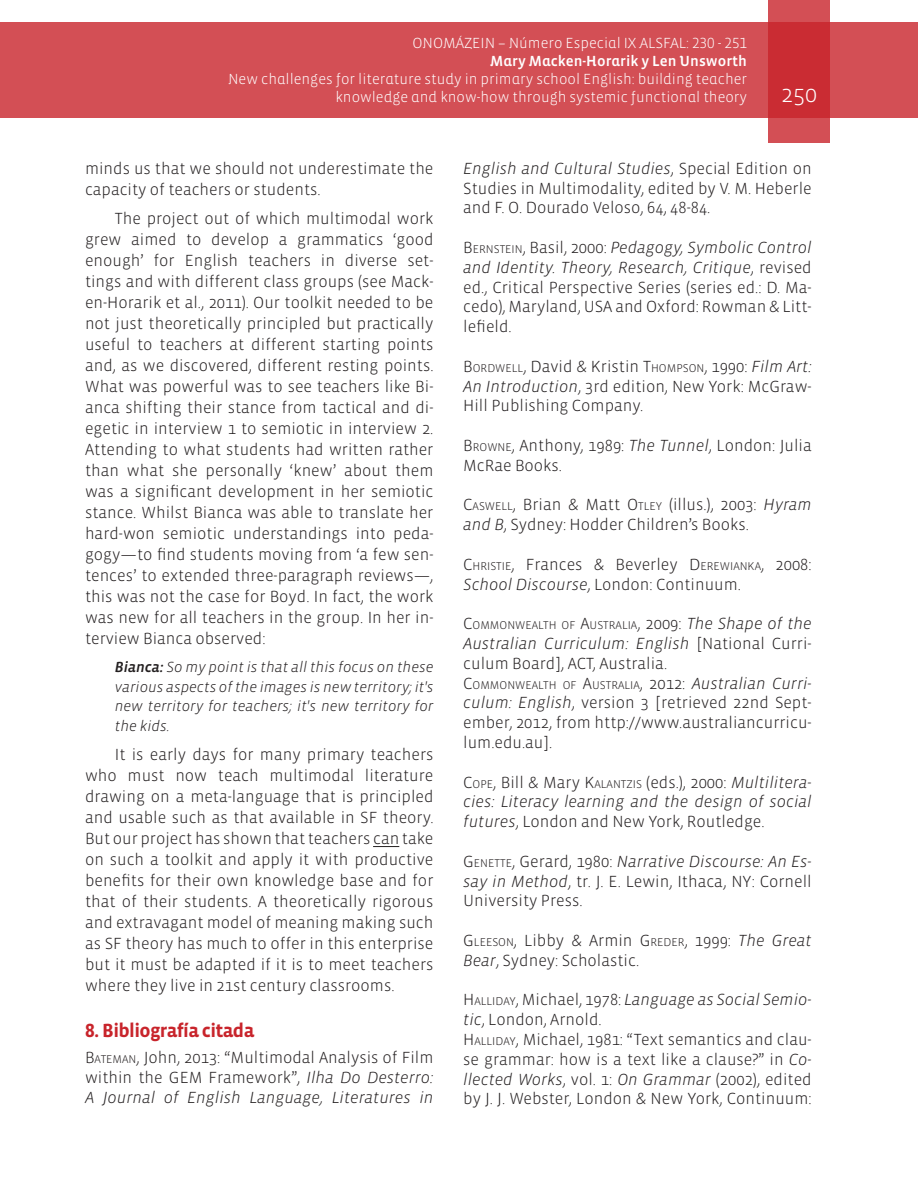
<style>
.page{position:relative;width:918px;height:1188px;background:#fff}
.page>*{position:absolute;margin:0;border:0;box-sizing:border-box;transform-origin:0 0}
.t1{font:300 24px "Vista Sans";color:#fff}
.t2{font:700 19.5px "Vista Sans";letter-spacing:-.03em;color:#c8242b}
.Textos{font:300 16.5px/21px "Vista Sans";color:#231f20;text-align:justify}
.t3{font:italic 300 16.5px/19.8px "Vista Sans";color:#231f20;text-align:justify}
.t4{font:300 15px/18px "Vista Sans Alt";color:#fff;text-align:right}
.Textos-2{font:italic 300 15px/19.5px "Vista Sans";color:#231f20;text-align:justify}
.t5{font:15px "Vista Sans Alt Med";color:#fff}
.t6{font:300 11.55px "Vista Sans";color:#231f20}
.s1{font-family:"Vista Sans Med";font-weight:400}
.s2{font-style:inherit}
.s3{font-size:11.55px}
.s4{font-style:italic}
.s5{font-size:16.5px}
.s6{font-style:italic;font-size:16.5px}
.s7{font-style:normal}
.s8{font-style:normal;font-size:11.55px}
</style>
<div class="page">
<div style="left:0;top:23px;width:918px;height:95px;background:#d34f55"></div>
<svg style="left:768px;top:0;width:62px;height:143px;background:#cc373e"></svg>
<svg style="left:373px;top:846px;width:26px;height:1px"></svg>
<p class="t4" style="left:412px;top:35px;width:336px">ONOMÁZEIN – Número Especial IX ALSFAL: 230 - 251</p>
<p class="t5" style="left:490px;top:54px;width:258px">Mary Macken-Horarik y Len Unsworth</p>
<p class="t4" style="left:228px;top:71px;width:520px">New challenges for literature study in primary school English: building teacher knowledge and know-how through systemic functional theory</p>
<h1 class="t1" style="left:781px;top:82px;width:37px">250</h1>
<p class="Textos" style="left:85px;top:158px;width:350px">minds us that we should not underestimate the capacity of teachers or students.</p>
<p class="Textos" style="left:85px;top:209px;width:350px;text-indent:30px">The project out of which multimodal work grew aimed to develop a grammatics ‘good enough’ for English teachers in diverse set&shy;tings and with different class groups (see Mack&shy;en-Horarik et al., 2011). Our toolkit needed to be not just theoretically principled but practically useful to teachers at different starting points and, as we discovered, different resting points.<br>What was powerful was to see teachers like Bi&shy;anca shifting their stance from tactical and di&shy;egetic in interview 1 to semiotic in interview 2.<br>Attending to what students had written rather than what she personally ‘knew’ about them was a significant development in her semiotic stance. Whilst Bianca was able to translate her hard-won semiotic understandings into peda&shy;gogy—to find students moving from ‘a few sen&shy;tences’ to extended three-paragraph reviews—, this was not the case for Boyd. In fact, the work was new for all teachers in the group. In her in&shy;terview Bianca observed:</p>
<p class="Textos-2" style="left:115px;top:658px;width:320px"><span class="s1">Bianca:</span> So my point is that all this focus on these various aspects of the images is new territory; it's new territory for teachers; it's new territory for the kids.</p>
<p class="Textos" style="left:85px;top:745px;width:350px;text-indent:30px">It is early days for many primary teachers who must now teach multimodal literature drawing on a meta-language that is principled and usable such as that available in SF theory.<br>But our project has shown that teachers can take on such a toolkit and apply it with productive benefits for their own knowledge base and for that of their students. A theoretically rigorous and extravagant model of meaning making such as SF theory has much to offer in this enterprise but it must be adapted if it is to meet teachers where they live in 21st century classrooms.</p>
<p class="t2" style="left:85px;top:1021px;width:171px">8. Bibliografía citada</p>
<p class="Textos" style="left:85px;top:1048px;width:350px;line-height:19.8px"><span class="s2">B</span><span class="s3">ATEMAN</span>, John, 2013: “Multimodal Analysis of Film within the GEM Framework”, <span class="s4">Ilha Do Desterro:<br>A Journal of English Language, Literatures in</span></p>
<p class="Textos" style="left:463px;top:159px;width:350px;line-height:19.8px"><span class="s4">English and Cultural Studies</span>, Special Edition on Studies in Multimodality, edited by V. M. Heberle and F. O. Dourado Veloso, 64, 48-84.</p>
<p class="Textos" style="left:463px;top:238px;width:350px;line-height:19.8px"><span class="s2">B</span><span class="s3">ERNSTEIN</span>, Basil, 2000: <span class="s4">Pedagogy, Symbolic Control and Identity. Theory, Research, Critique</span>, revised ed., Critical Perspective Series (series ed.: D. Ma&shy;cedo), Maryland, USA and Oxford: Rowman &amp; Litt&shy;lefield.</p>
<p class="Textos" style="left:463px;top:357px;width:350px;line-height:19.8px"><span class="s2">B</span><span class="s3">ORDWELL</span><span class="s2">,</span> David &amp; Kristin <span class="s2">T</span><span class="s3">HOMPSON</span>, 1990: <span class="s4">Film Art:<br>An Introduction</span>, 3rd edition, New York: McGraw-Hill Publishing Company.</p>
<p class="Textos" style="left:463px;top:436px;width:350px;line-height:19.8px"><span class="s2">B</span><span class="s3">ROWNE</span>, Anthony, 1989: <span class="s4">The Tunnel</span>, London: Julia<br>McRae Books.</p>
<p class="Textos" style="left:463px;top:495px;width:350px;line-height:19.8px"><span class="s2">C</span><span class="s3">ASWELL</span>, Brian &amp; Matt <span class="s2">O</span><span class="s3">TLEY</span> (illus.), 2003: <span class="s4">Hyram and B</span>, Sydney: Hodder Children’s Books.</p>
<p class="Textos" style="left:463px;top:555px;width:350px;line-height:19.8px"><span class="s2">C</span><span class="s3">HRISTIE</span>, Frances &amp; Beverley <span class="s2">D</span> <span class="s3">EREWIANKA</span>, 2008:<br><span class="s4">School Discourse</span>, London: Continuum.</p>
<p class="t6" style="left:463px;top:619px;width:350px"><span class="s5">C</span>OMMONWEALTH OF <span class="s5">A</span>USTRALIA<span class="s5">, 2009:</span> <span class="s6">The Shape of the</span></p>
<p class="Textos" style="left:463px;top:634px;width:350px;line-height:19.8px"><span class="s4">Australian Curriculum: English</span> [National Curri&shy;culum Board], ACT, Australia.</p>
<p class="t6" style="left:463px;top:679px;width:350px"><span class="s5">C</span>OMMONWEALTH OF <span class="s5">A</span>USTRALIA<span class="s5">, 2012:</span> <span class="s6">Australian Curri-</span></p>
<p class="Textos" style="left:463px;top:693px;width:350px;line-height:19.8px"><span class="s4">culum: English</span>, version 3 [retrieved 22nd Sept&shy;ember, 2012, from http://www.australiancurricu&shy;lum.edu.au].</p>
<p class="t3" style="left:463px;top:773px;width:350px"><span class="s7">C</span><span class="s8">OPE</span><span class="s7">, Bill &amp; Mary</span> <span class="s7">K</span><span class="s8">ALANTZIS</span> <span class="s7">(eds.), 2000:</span> Multilitera&shy;cies: Literacy learning and the design of social futures<span class="s7">, London and New York, Routledge.</span></p>
<p class="Textos" style="left:463px;top:852px;width:350px;line-height:19.8px"><span class="s2">G</span><span class="s3">ENETTE</span>, Gerard, 1980: <span class="s4">Narrative Discourse: An Es&shy;say in Method</span>, tr. J. E. Lewin, Ithaca, NY: Cornell University Press.</p>
<p class="Textos" style="left:463px;top:931px;width:350px;line-height:19.8px"><span class="s2">G</span><span class="s3">LEESON</span>, Libby &amp; Armin <span class="s2">G</span><span class="s3">REDER</span>, 1999: <span class="s4">The Great<br>Bear</span>, Sydney: Scholastic.</p>
<p class="Textos" style="left:463px;top:990px;width:350px;line-height:19.8px"><span class="s2">H</span> <span class="s3">ALLIDAY</span>, Michael, 1978: <span class="s4">Language as Social Semio&shy;tic</span>, London, Arnold.</p>
<p class="Textos" style="left:463px;top:1030px;width:350px;line-height:19.8px"><span class="s2">H</span> <span class="s3">ALLIDAY</span>, Michael, 1981: “Text semantics and clau&shy;se grammar: how is a text like a clause?” in <span class="s4">Co&shy;llected Works</span>, vol. 1: <span class="s4">On Grammar</span> (2002), edited by J. J. Webster, London &amp; New York, Continuum:</p>
</div>
